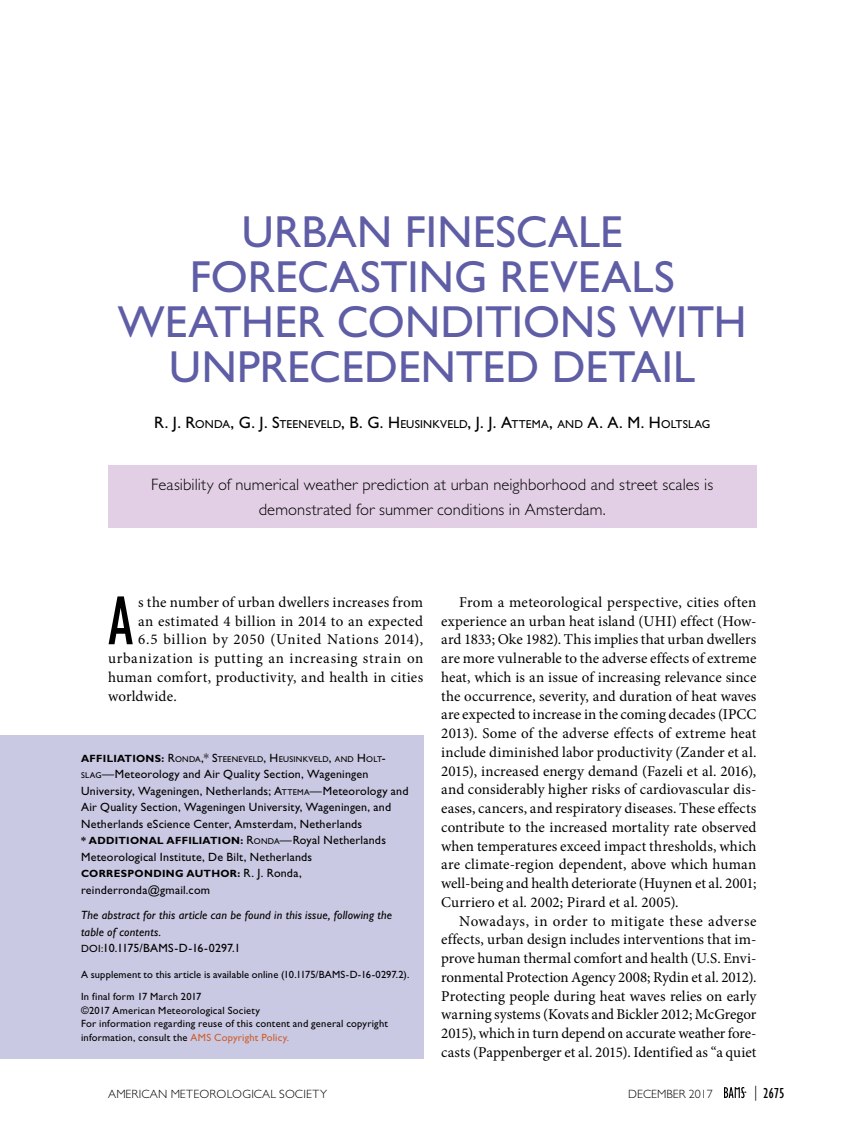
<style>
.page{position:relative;width:851px;height:1134px;background:#fff}
.page>*{position:absolute;margin:0;border:0;box-sizing:border-box;transform-origin:0 0}
.First_Paragraph_w_Dr{font:condensed 71.1px "Gill Sans Std";color:#000}
.Article_Title__Main{font:45px/45px "Gill Sans Std";color:#5e5da6;text-align:center}
.Capsule_Summary{font:300 16.5px/24.8px "Gill Sans Std";letter-spacing:.005em;color:#000;text-align:center}
.Body_Text{font:15px/18.8px "Minion Pro";color:#000;text-align:justify}
.First_Paragraph_w_Dr-2{font:15px "Minion Pro";letter-spacing:.03em;color:#000}
.First_Paragraph_w_Dr-3{font:15px "Minion Pro";letter-spacing:.05em;color:#000}
.First_Paragraph_w_Dr-4{font:15px "Minion Pro";letter-spacing:.005em;color:#000}
.t1{font:condensed 15px "Gill Sans Std";color:#000}
.info_box_-_Affiliati{font:12px/16.5px "Gill Sans Std";letter-spacing:.02em;color:#000}
.Affiliation_Correspo{font:italic 12px/16.5px "Gill Sans Std";letter-spacing:.015em;color:#000}
.t2{font:300 12px "Gill Sans Std";letter-spacing:.015em;color:#000}
.info_box_-_DOI{font:12px "Gill Sans Std";color:#000}
.Authors{font:11.55px "Gill Sans Std";letter-spacing:.015em;color:#000}
.info_box_-_In_Final{font:10.5px/13.5px "Gill Sans Std";letter-spacing:.02em;color:#000}
.info_box_-_Affiliati-2{font:700 10.5px "Gill Sans Std";letter-spacing:.03em;color:#000}
.info_box_-_Affiliati-3{font:10.5px "Gill Sans Std";letter-spacing:.01em;color:#000}
.info_box_-_Affiliati-4{font:8.4px "Gill Sans Std";letter-spacing:.03em;color:#000}
.s1{font-size:16.5px}
.s2{font-weight:700;font-size:10.5px}
.s3{font-size:12px}
.s4{font-size:8.4px}
.s5{font-style:inherit}
.s6{font-weight:400;font-size:12px}
.s7{font-weight:400;font-size:8.4px}
.s8{font-size:10.5px}
.s9{color:#cd5e2c}
.s10{font-weight:300;font-stretch:normal}
</style>
<div class="page">
<div style="left:0;top:735px;width:423px;height:324px;background:#cac9e3"></div>
<div style="left:108px;top:465px;width:648px;height:63px;background:#e3cfe5"></div>
<svg style="left:724px;top:1087px;width:22px;height:11px"></svg>
<p class="Article_Title__Main" style="left:118px;top:209px;width:630px">URBAN FINESCALE<br>FORECASTING REVEALS<br>WEATHER CONDITIONS WITH<br>UNPRECEDENTED DETAIL</p>
<p class="Authors" style="left:154px;top:418px;width:557px"><span class="s1">R. J. R</span>ONDA<span class="s1">, G. J. S</span>TEENEVELD<span class="s1">, B. G. H</span>EUSINKVELD<span class="s1">, J. J. A</span>TTEMA<span class="s1">,</span> AND <span class="s1">A. A. M. H</span>OLTSLAG</p>
<p class="Capsule_Summary" style="left:151px;top:472px;width:563px">Feasibility of numerical weather prediction at urban neighborhood and street scales is demonstrated for summer conditions in Amsterdam.</p>
<p class="First_Paragraph_w_Dr" style="left:108px;top:583px;width:27px">A</p>
<p class="First_Paragraph_w_Dr-2" style="left:138px;top:592px;width:286px">s the number of urban dwellers increases from</p>
<p class="First_Paragraph_w_Dr-2" style="left:138px;top:611px;width:286px">an estimated 4 billion in 2014 to an expected</p>
<p class="First_Paragraph_w_Dr-2" style="left:138px;top:629px;width:286px">6.5 billion by 2050 (United Nations 2014),</p>
<p class="First_Paragraph_w_Dr-3" style="left:108px;top:648px;width:317px">urbanization is putting an increasing strain on</p>
<p class="First_Paragraph_w_Dr-2" style="left:108px;top:667px;width:316px">human comfort, productivity, and health in cities</p>
<p class="First_Paragraph_w_Dr-4" style="left:108px;top:686px;width:70px">worldwide.</p>
<p class="info_box_-_Affiliati-4" style="left:81px;top:754px;width:306px"><span class="s2">AFFILIATIONS:</span> <span class="s3">R</span>ONDA<span class="s3">,* S</span>TEENEVELD<span class="s3">, H</span>EUSINKVELD<span class="s3">,</span> AND <span class="s3">H</span>OLT<span class="s3">-</span></p>
<p class="info_box_-_Affiliati" style="left:81px;top:766px;width:329px"><span class="s4">SLAG</span>—Meteorology and Air Quality Section, Wageningen University, Wageningen, Netherlands; <span class="s5">A</span><span class="s4">TTEMA</span>—Meteorology and Air Quality Section, Wageningen University, Wageningen, and Netherlands eScience Center, Amsterdam, Netherlands</p>
<p class="info_box_-_Affiliati-2" style="left:81px;top:834px;width:306px">* ADDITIONAL AFFILIATION: <span class="s6">R</span><span class="s7">ONDA</span><span class="s6">—Royal Netherlands</span></p>
<p class="info_box_-_Affiliati" style="left:81px;top:848px;width:233px">Meteorological Institute, De Bilt, Netherlands</p>
<p class="info_box_-_Affiliati-2" style="left:81px;top:867px;width:222px">CORRESPONDING AUTHOR: <span class="s6">R. J. Ronda,</span></p>
<p class="info_box_-_Affiliati" style="left:81px;top:881px;width:131px">reinderronda@gmail.com</p>
<p class="Affiliation_Correspo" style="left:81px;top:907px;width:313px">The abstract for this article can be found in this issue, following the table of contents.</p>
<p class="info_box_-_DOI" style="left:81px;top:941px;width:161px"><span class="s8">DOI:</span>10.1175/BAMS-D-16-0297.1</p>
<p class="info_box_-_Affiliati-3" style="left:81px;top:968px;width:330px">A supplement to this article is available online (10.1175/BAMS-D-16-0297.2).</p>
<p class="info_box_-_In_Final" style="left:81px;top:990px;width:122px">In final form 17 March 2017</p>
<p class="info_box_-_In_Final" style="left:81px;top:1003px;width:180px">©2017 American Meteorological Society</p>
<p class="info_box_-_In_Final" style="left:81px;top:1017px;width:308px">For information regarding reuse of this content and general copyright information, consult the <span class="s9">AMS Copyright Policy.</span></p>
<p class="Body_Text" style="left:441px;top:593px;width:317px;text-indent:18px">From a meteorological perspective, cities often experience an urban heat island (UHI) effect (How&shy;ard 1833; Oke 1982). This implies that urban dwellers are more vulnerable to the adverse effects of extreme heat, which is an issue of increasing relevance since the occurrence, severity, and duration of heat waves are expected to increase in the coming decades (IPCC 2013). Some of the adverse effects of extreme heat include diminished labor productivity (Zander et al.<br>2015), increased energy demand (Fazeli et al. 2016), and considerably higher risks of cardiovascular dis&shy;eases, cancers, and respiratory diseases. These effects contribute to the increased mortality rate observed when temperatures exceed impact thresholds, which are climate-region dependent, above which human well-being and health deteriorate (Huynen et al. 2001; Curriero et al. 2002; Pirard et al. 2005).</p>
<p class="Body_Text" style="left:441px;top:911px;width:317px;text-indent:18px">Nowadays, in order to mitigate these adverse effects, urban design includes interventions that im&shy;prove human thermal comfort and health (U.S. Envi&shy;ronmental Protection Agency 2008; Rydin et al. 2012).<br>Protecting people during heat waves relies on early warning systems (Kovats and Bickler 2012; McGregor 2015), which in turn depend on accurate weather fore&shy;casts (Pappenberger et al. 2015). Identified as “a quiet</p>
<p class="t2" style="left:108px;top:1087px;width:220px">AMERICAN METEOROLOGICAL SOCIETY</p>
<p class="t2" style="left:628px;top:1087px;width:86px">DECEMBER 2017</p>
<p class="t1" style="left:754px;top:1085px;width:32px"><span class="s10">|</span> 2675</p>
</div>
